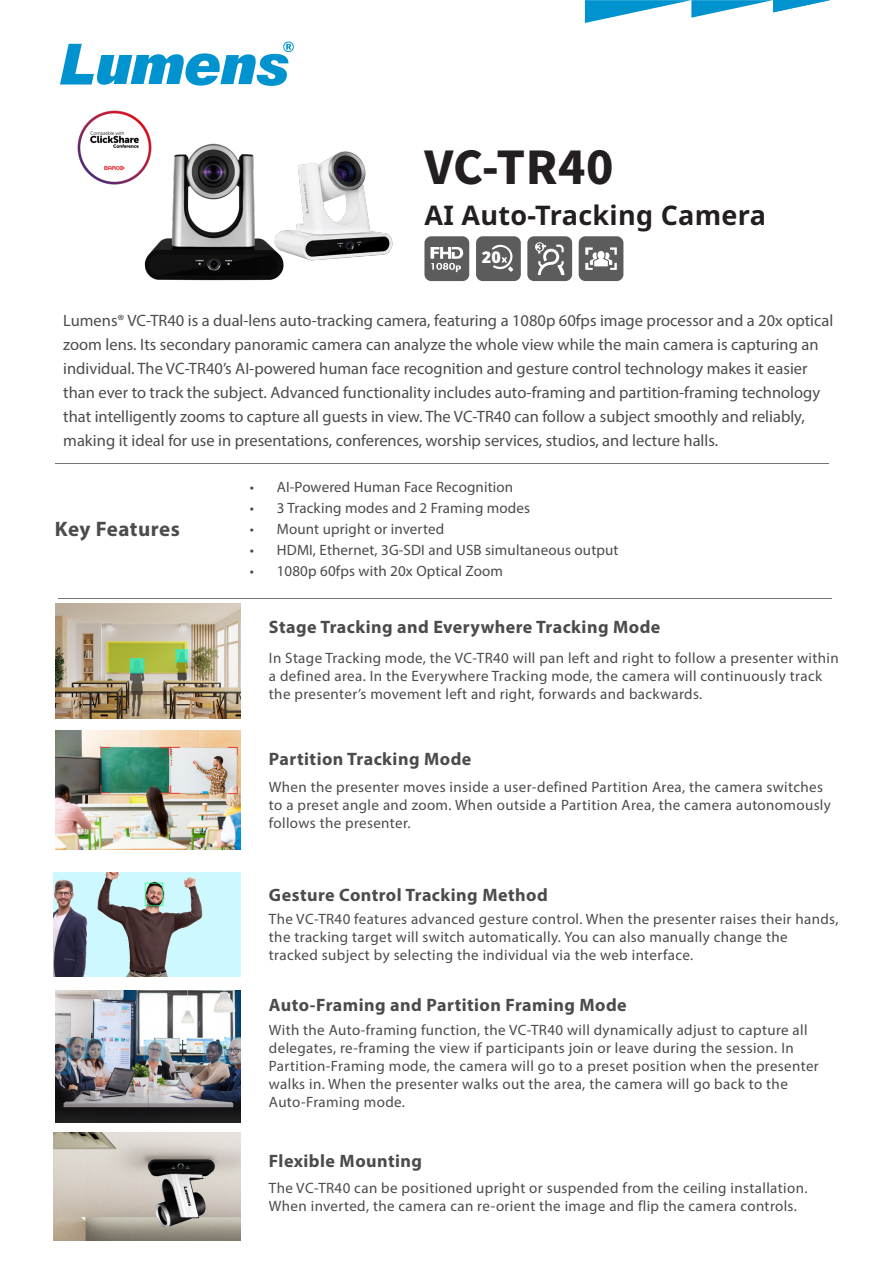
<style>
.page{position:relative;width:893px;height:1263px;background:#fff}
.page>*{position:absolute;margin:0;border:0;box-sizing:border-box;transform-origin:0 0}
.t1{font:900 45px "Noto Sans CJ Kkr";letter-spacing:.01em;color:#231f20}
.t2{font:700 27px "Noto Sans";letter-spacing:.01em;color:#231f20}
.t3{font:700 21px "Myriad Pro";letter-spacing:.02em;color:#4b4c4d}
.t4{font:700 18px "Myriad Pro";letter-spacing:.025em;color:#4c4b4b}
.t5{font:16.5px/24px "Myriad Pro";color:#4b4c4d}
.t6{font:900 16.05px "Noto Sans";color:#fff}
.t7{font:15px/18px "Myriad Pro";letter-spacing:.025em;color:#4c4b4b}
</style>
<div class="page">
<hr style="left:55px;top:464px;width:774px;height:1px;background:#777372">
<hr style="left:58px;top:598px;width:774px;height:1px;background:#777372">
<svg style="left:585px;top:0;width:246px;height:23px"></svg>
<svg style="left:60px;top:41px;width:234px;height:45px"></svg>
<img style="left:56px;top:991px;width:185px;height:131px">
<img style="left:54px;top:873px;width:187px;height:103px">
<img style="left:56px;top:730px;width:185px;height:119px">
<img style="left:53px;top:1132px;width:188px;height:108px">
<img style="left:55px;top:603px;width:186px;height:115px">
<img style="left:144px;top:143px;width:132px;height:138px">
<img style="left:267px;top:143px;width:126px;height:135px">
<div style="left:476px;top:236px;width:45px;height:45px;background:#5c5c5c;border-radius:7px"></div>
<div style="left:527px;top:236px;width:45px;height:45px;background:#5c5c5c;border-radius:7px"></div>
<div style="left:579px;top:236px;width:44px;height:45px;background:#5c5c5c;border-radius:7px"></div>
<div style="left:424px;top:236px;width:45px;height:45px;background:#5c5c5c;border-radius:7px"></div>
<svg style="left:492px;top:245px;width:21px;height:27px"></svg>
<svg style="left:535px;top:242px;width:29px;height:33px"></svg>
<svg style="left:431px;top:247px;width:32px;height:25px"></svg>
<svg style="left:585px;top:247px;width:32px;height:23px"></svg>
<img style="left:77px;top:110px;width:75px;height:75px">
<p class="t1" style="left:424px;top:142px;width:190px">VC-TR40</p>
<p class="t2" style="left:424px;top:200px;width:343px">AI Auto-Tracking Camera</p>
<p class="t6" style="left:482px;top:248px;width:20px">20</p>
<p class="t5" style="left:63px;top:309px;width:772px">Lumens® VC-TR40 is a dual-lens auto-tracking camera, featuring a 1080p 60fps image processor and a 20x optical zoom lens. Its secondary panoramic camera can analyze the whole view while the main camera is capturing an individual. The VC-TR40’s AI-powered human face recognition and gesture control technology makes it easier than ever to track the subject. Advanced functionality includes auto-framing and partition-framing technology that intelligently zooms to capture all guests in view. The VC-TR40 can follow a subject smoothly and reliably, making it ideal for use in presentations, conferences, worship services, studios, and lecture halls.</p>
<p class="t3" style="left:55px;top:516px;width:126px">Key Features</p>
<p class="t7" style="left:250px;top:477px;width:265px">• AI-Powered Human Face Recognition</p>
<p class="t7" style="left:250px;top:498px;width:282px">• 3 Tracking modes and 2 Framing modes</p>
<p class="t7" style="left:250px;top:519px;width:196px">• Mount upright or inverted</p>
<p class="t7" style="left:250px;top:540px;width:370px">• HDMI, Ethernet, 3G-SDI and USB simultaneous output</p>
<p class="t7" style="left:250px;top:561px;width:255px">• 1080p 60fps with 20x Optical Zoom</p>
<p class="t4" style="left:269px;top:615px;width:393px">Stage Tracking and Everywhere Tracking Mode</p>
<p class="t7" style="left:269px;top:649px;width:571px">In Stage Tracking mode, the VC-TR40 will pan left and right to follow a presenter within a defined area. In the Everywhere Tracking mode, the camera will continuously track the presenter’s movement left and right, forwards and backwards.</p>
<p class="t4" style="left:269px;top:748px;width:204px">Partition Tracking Mode</p>
<p class="t7" style="left:269px;top:778px;width:563px">When the presenter moves inside a user-defined Partition Area, the camera switches to a preset angle and zoom. When outside a Partition Area, the camera autonomously follows the presenter.</p>
<p class="t4" style="left:269px;top:883px;width:280px">Gesture Control Tracking Method</p>
<p class="t7" style="left:269px;top:909px;width:571px">The VC-TR40 features advanced gesture control. When the presenter raises their hands, the tracking target will switch automatically. You can also manually change the tracked subject by selecting the individual via the web interface.</p>
<p class="t4" style="left:269px;top:993px;width:359px">Auto-Framing and Partition Framing Mode</p>
<p class="t7" style="left:269px;top:1021px;width:551px">With the Auto-framing function, the VC-TR40 will dynamically adjust to capture all delegates, re-framing the view if participants join or leave during the session. In Partition-Framing mode, the camera will go to a preset position when the presenter walks in. When the presenter walks out the area, the camera will go back to the Auto-Framing mode.</p>
<p class="t4" style="left:269px;top:1149px;width:155px">Flexible Mounting</p>
<p class="t7" style="left:269px;top:1178px;width:540px">The VC-TR40 can be positioned upright or suspended from the ceiling installation.<br>When inverted, the camera can re-orient the image and flip the camera controls.</p>
</div>
